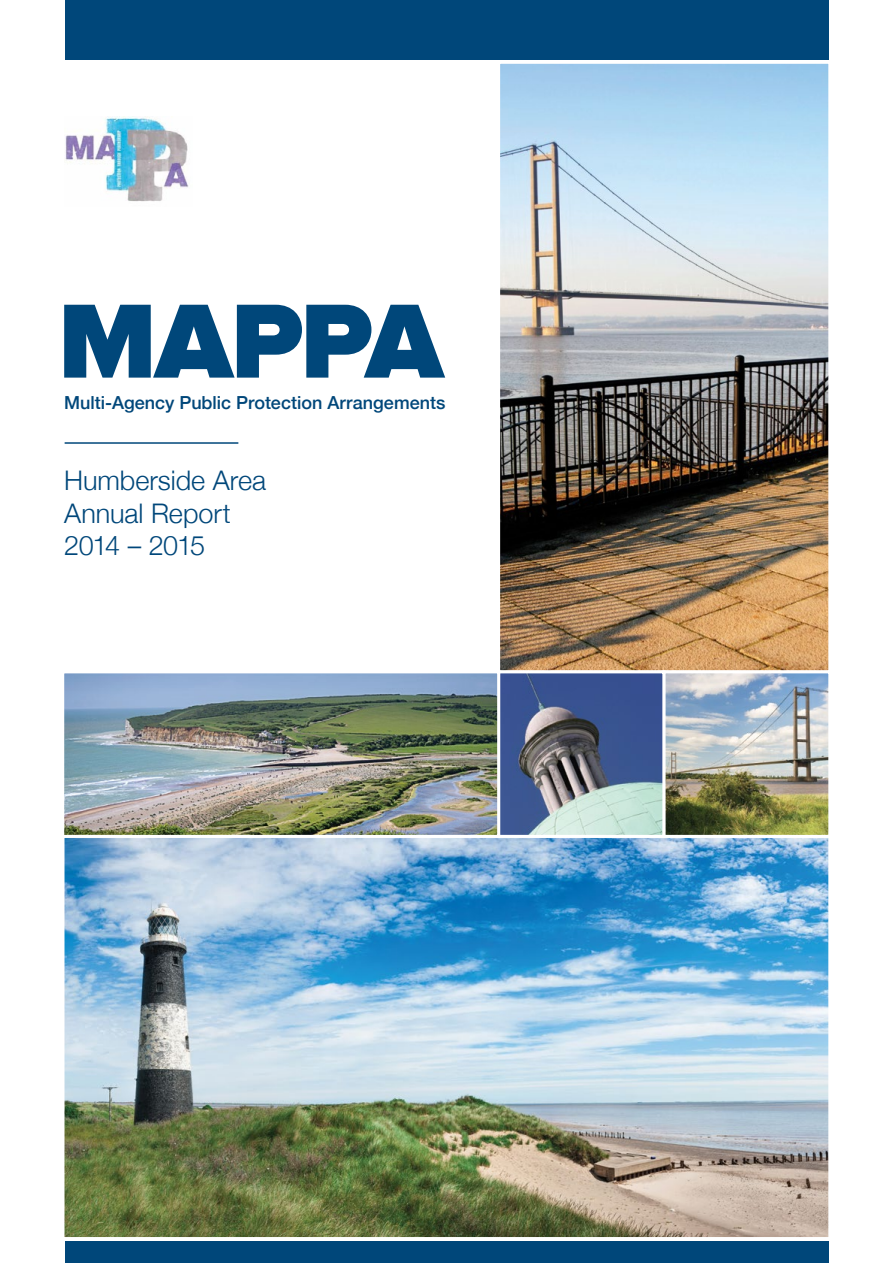
<style>
.page{position:relative;width:893px;height:1263px;background:#fff}
.page>*{position:absolute;margin:0;border:0;box-sizing:border-box;transform-origin:0 0}
.t1{font:900 109.2px "Proxima Nova";letter-spacing:-.02em;color:#00477a}
.t2{font:300 27px/32.4px "Helvetica Neue";letter-spacing:-.005em;color:#00477a}
.t3{font:500 18px "Helvetica Neue";color:#00477a}
</style>
<div class="page">
<div style="left:65px;top:0;width:763px;height:60px;background:#00477a"></div>
<div style="left:65px;top:1242px;width:763px;height:21px;background:#00477a"></div>
<hr style="left:65px;top:442px;width:173px;height:2px;background:#00477a">
<img style="left:65px;top:117px;width:124px;height:85px">
<img style="left:65px;top:674px;width:762px;height:562px">
<div style="left:62px;top:835px;width:769px;height:405px;border:3px solid #fff"></div>
<img style="left:501px;top:65px;width:326px;height:604px">
<div style="left:497px;top:61px;width:334px;height:612px;border:3px solid #fff"></div>
<div style="left:662px;top:670px;width:169px;height:168px;border:3px solid #fff"></div>
<div style="left:497px;top:670px;width:168px;height:168px;border:3px solid #fff"></div>
<div style="left:61px;top:670px;width:439px;height:168px;border:3px solid #fff"></div>
<h1 class="t1" style="left:58px;top:291px;width:386px">MAPPA</h1>
<p class="t3" style="left:64px;top:388px;width:383px">Multi-Agency Public Protection Arrangements</p>
<h2 class="t2" style="left:64px;top:462px;width:203px">Humberside Area<br>Annual Report<br>2014 – 2015</h2>
</div>
